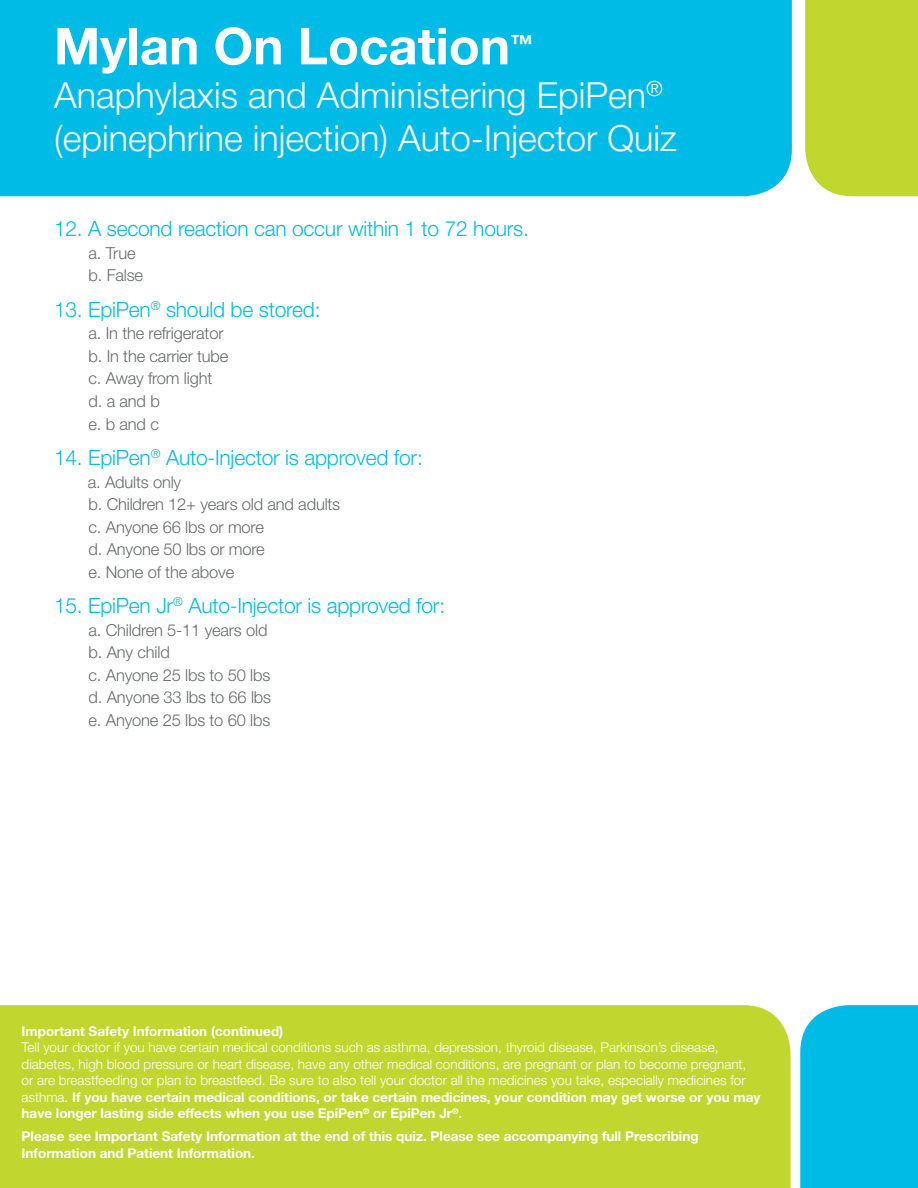
<style>
.page{position:relative;width:918px;height:1188px;background:#fff}
.page>*{position:absolute;margin:0;border:0;box-sizing:border-box;transform-origin:0 0}
.t1{font:700 51px "Helvetica Neue";color:#fff}
.t2{font:300 36px/43.5px "Helvetica Neue";color:#fff}
.t3{font:700 22.5px "Helvetica Neue";color:#fff}
.t4{font:300 21px "Helvetica Neue";letter-spacing:-.01em;color:#00bbe5}
.t5{font:300 16.5px/22.5px "Helvetica Neue";letter-spacing:-.01em;color:#676b6a}
.t6{font:300 13.5px/16.5px "Helvetica Neue";color:#fff}
.t7{font:700 13.5px/16.5px "Helvetica Neue";color:#fff}
.s1{font-weight:700}
</style>
<div class="page">
<div style="left:805px;top:0;width:113px;height:196px;background:#c1d72f"></div>
<div style="left:0;top:0;width:792px;height:196px;background:#00bbe5"></div>
<div style="left:800px;top:1005px;width:118px;height:183px;background:#00bbe5"></div>
<div style="left:0;top:1005px;width:791px;height:183px;background:#c1d72f"></div>
<h1 class="t1" style="left:54px;top:15px;width:458px">Mylan On Location</h1>
<h3 class="t3" style="left:510px;top:29px;width:24px">™</h3>
<h2 class="t2" style="left:54px;top:72px;width:624px">Anaphylaxis and Administering EpiPen<sup>® </sup>(epinephrine injection) Auto-Injector Quiz</h2>
<h3 class="t4" style="left:54px;top:216px;width:477px">12. A second reaction can occur within 1 to 72 hours.</h3>
<p class="t5" style="left:89px;top:241px;width:56px">a. True b. False</p>
<h3 class="t4" style="left:54px;top:297px;width:268px">13. EpiPen<sup>®</sup> should be stored:</h3>
<p class="t5" style="left:89px;top:322px;width:141px">a. In the refrigerator b. In the carrier tube c. Away from light d. a and b<br>e. b and c</p>
<h3 class="t4" style="left:54px;top:445px;width:370px">14. EpiPen<sup>®</sup> Auto-Injector is approved for:</h3>
<p class="t5" style="left:88px;top:470px;width:254px">a. Adults only<br>b. Children 12+ years old and adults c. Anyone 66 lbs or more<br>d. Anyone 50 lbs or more<br>e. None of the above</p>
<h3 class="t4" style="left:54px;top:593px;width:393px">15. EpiPen Jr<sup>®</sup> Auto-Injector is approved for:</h3>
<p class="t5" style="left:89px;top:618px;width:184px">a. Children 5-11 years old b. Any child<br>c. Anyone 25 lbs to 50 lbs d. Anyone 33 lbs to 66 lbs e. Anyone 25 lbs to 60 lbs</p>
<p class="t7" style="left:22px;top:1022px;width:263px">Important Safety Information (continued)</p>
<p class="t6" style="left:22px;top:1039px;width:740px">Tell your doctor if you have certain medical conditions such as asthma, depression, thyroid disease, Parkinson’s disease, diabetes, high blood pressure or heart disease, have any other medical conditions, are pregnant or plan to become pregnant, or are breastfeeding or plan to breastfeed. Be sure to also tell your doctor all the medicines you take, especially medicines for asthma. <span class="s1">If you have certain medical conditions, or take certain medicines, your condition may get worse or you may have longer lasting side effects when you use EpiPen</span><sup>®</sup> <span class="s1">or EpiPen Jr</span><sup>®</sup><span class="s1">.</span></p>
<p class="t7" style="left:22px;top:1128px;width:679px">Please see Important Safety Information at the end of this quiz. Please see accompanying full Prescribing<br>Information and Patient Information.</p>
</div>
